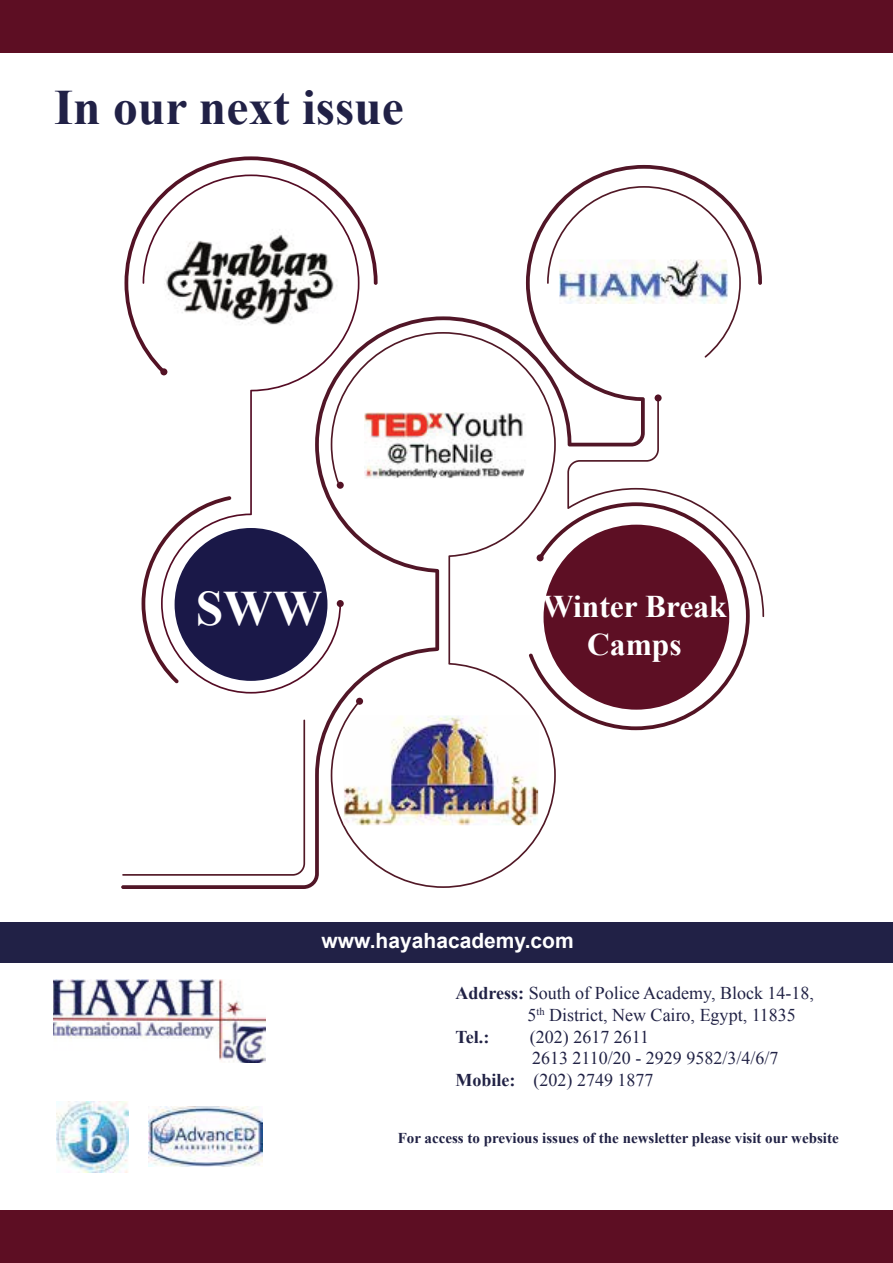
<style>
.page{position:relative;width:893px;height:1263px;background:#fff}
.page>*{position:absolute;margin:0;border:0;box-sizing:border-box;transform-origin:0 0}
.t1{font:700 49.5px "Times New Roman";color:#212146}
.t2{font:700 49.5px "Times New Roman";color:#fff}
.t3{font:700 31.5px/37.8px "Times New Roman";color:#fff;text-align:center}
.t4{font:700 21px "Arial";color:#fff}
.t5{font:18px "Times New Roman";color:#212245}
.t6{font:700 18px "Times New Roman";color:#212245}
.t7{font:700 15px "Times New Roman";color:#212245}
.s1{font-weight:700}
</style>
<div class="page">
<div style="left:0;top:0;width:893px;height:53px;background:#5d0e23"></div>
<div style="left:0;top:1210px;width:893px;height:53px;background:#5d0e23"></div>
<svg style="left:121px;top:165px;width:641px;height:724px"></svg>
<svg style="left:529px;top:502px;width:221px;height:228px"></svg>
<svg style="left:143px;top:374px;width:216px;height:319px"></svg>
<svg style="left:125px;top:156px;width:253px;height:218px"></svg>
<svg style="left:142px;top:496px;width:89px;height:187px"></svg>
<div style="left:655px;top:394px;width:7px;height:7px;background:#531225;border-radius:50%"></div>
<div style="left:537px;top:554px;width:7px;height:7px;background:#531225;border-radius:50%"></div>
<div style="left:160px;top:368px;width:7px;height:7px;background:#531225;border-radius:50%"></div>
<div style="left:337px;top:482px;width:7px;height:7px;background:#531225;border-radius:50%"></div>
<div style="left:337px;top:600px;width:7px;height:7px;background:#531225;border-radius:50%"></div>
<div style="left:356px;top:698px;width:7px;height:7px;background:#531225;border-radius:50%"></div>
<div style="left:156px;top:189px;width:189px;height:189px;background:#fff;border-radius:50%"></div>
<img style="left:164px;top:218px;width:174px;height:123px">
<svg style="left:547px;top:186px;width:194px;height:183px"></svg>
<img style="left:559px;top:260px;width:170px;height:44px">
<img style="left:344px;top:715px;width:194px;height:110px">
<div style="left:355px;top:354px;width:175px;height:174px;background:#fff;border-radius:50%"></div>
<img style="left:364px;top:412px;width:162px;height:66px">
<div style="left:175px;top:528px;width:152px;height:153px;background:#1a1848;border-radius:50%"></div>
<div style="left:543px;top:525px;width:186px;height:185px;background:#5d0f24;border-radius:50%"></div>
<div style="left:0;top:923px;width:893px;height:40px;background:#212146"></div>
<img style="left:53px;top:979px;width:213px;height:83px">
<img style="left:56px;top:1101px;width:73px;height:71px">
<img style="left:149px;top:1107px;width:114px;height:60px">
<h1 class="t1" style="left:54px;top:74px;width:351px">In our next issue</h1>
<h1 class="t2" style="left:196px;top:574px;width:128px">SWW</h1>
<h2 class="t3" style="left:542px;top:586px;width:186px">Winter Break<br>Camps</h2>
<p class="t4" style="left:322px;top:926px;width:254px">www.hayahacademy.com</p>
<p class="t5" style="left:455px;top:981px;width:360px"><span class="s1">Address:</span> South of Police Academy, Block 14-18,</p>
<p class="t5" style="left:527px;top:1003px;width:270px">5<sup>th</sup> District, New Cairo, Egypt, 11835</p>
<p class="t6" style="left:455px;top:1024px;width:35px">Tel.:</p>
<p class="t5" style="left:530px;top:1024px;width:121px">(202) 2617 2611</p>
<p class="t5" style="left:532px;top:1046px;width:248px">2613 2110/20 - 2929 9582/3/4/6/7</p>
<p class="t5" style="left:455px;top:1068px;width:199px"><span class="s1">Mobile:</span> (202) 2749 1877</p>
<p class="t7" style="left:398px;top:1128px;width:442px">For access to previous issues of the newsletter please visit our website</p>
</div>
